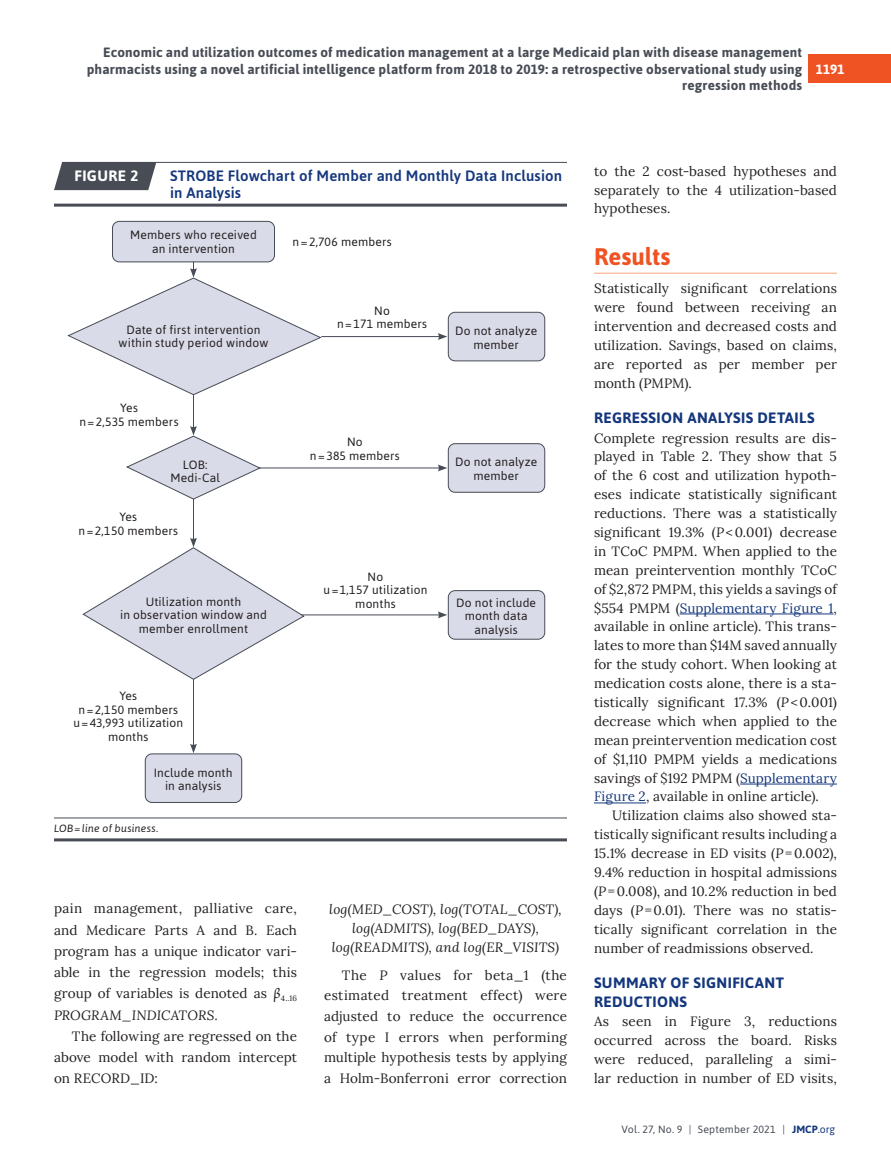
<style>
.page{position:relative;width:891px;height:1175px;background:#fff}
.page>*{position:absolute;margin:0;border:0;box-sizing:border-box;transform-origin:0 0}
.t1{font:700 24px "Asap";color:#f05323}
.t2{font:500 15px/16.5px "Asap";letter-spacing:.005em;color:#14377d}
.t3{font:700 15px/18.9px "Asap";letter-spacing:.025em;color:#14377d}
.t4{font:700 15px "Asap";letter-spacing:.025em;color:#fff}
.t5{font:13.5px/18.9px "Lora";letter-spacing:.005em;color:#231f20;text-align:justify}
.t6{font:700 13.5px/16.5px "Asap";letter-spacing:.015em;color:#474c55;text-align:right}
.t7{font:italic 13.5px/19.2px "Lora";letter-spacing:.015em;color:#231f20;text-align:center}
.t8{font:700 13.5px "Asap";color:#fff}
.t9{font:12px/13.5px "Asap";letter-spacing:.015em;color:#231f20;text-align:center}
.t10{font:10.5px "Asap";letter-spacing:.02em;color:#474c55}
.t11{font:italic 10.5px "Asap";letter-spacing:.02em;color:#231f20}
.s1{font-family:"Arno Pro";font-size:15px}
.s2{font-style:italic}
.s3{color:#14377d}
.s4{font-weight:700;color:#14377d}
</style>
<div class="page">
<div style="left:809px;top:54px;width:82px;height:29px;background:#f05323"></div>
<hr style="left:594px;top:273px;width:243px;height:1px;background:#f9a67f">
<hr style="left:680px;top:613px;width:154px;height:1px;background:#14377d">
<hr style="left:740px;top:783px;width:97px;height:1px;background:#14377d">
<hr style="left:594px;top:802px;width:52px;height:1px;background:#14377d">
<hr style="left:256px;top:614px;width:184px;height:1px;background:#474c55">
<svg style="left:438px;top:611px;width:9px;height:7px"></svg>
<div style="left:448px;top:590px;width:97px;height:49px;background:#dadbe9;border-radius:7px"></div>
<div style="left:448px;top:590px;width:97px;height:49px;border:1px solid #474c55;border-radius:7px"></div>
<hr style="left:193px;top:677px;width:1px;height:69px;background:#474c55">
<svg style="left:190px;top:744px;width:7px;height:9px"></svg>
<hr style="left:193px;top:495px;width:1px;height:45px;background:#474c55">
<hr style="left:256px;top:467px;width:184px;height:1px;background:#474c55">
<svg style="left:438px;top:464px;width:9px;height:7px"></svg>
<div style="left:112px;top:221px;width:162px;height:41px;background:#dadbe9;border-radius:7px"></div>
<div style="left:112px;top:221px;width:163px;height:41px;border:1px solid #474c55;border-radius:7px"></div>
<svg style="left:67px;top:261px;width:255px;height:134px"></svg>
<hr style="left:321px;top:336px;width:119px;height:1px;background:#474c55">
<svg style="left:438px;top:333px;width:9px;height:7px"></svg>
<div style="left:448px;top:312px;width:97px;height:49px;background:#dadbe9;border-radius:7px"></div>
<div style="left:448px;top:312px;width:97px;height:49px;border:1px solid #474c55;border-radius:7px"></div>
<hr style="left:193px;top:394px;width:1px;height:34px;background:#474c55">
<svg style="left:126px;top:426px;width:136px;height:74px"></svg>
<div style="left:448px;top:443px;width:97px;height:49px;background:#dadbe9;border-radius:7px"></div>
<div style="left:448px;top:443px;width:97px;height:49px;border:1px solid #474c55;border-radius:7px"></div>
<svg style="left:82px;top:538px;width:223px;height:142px"></svg>
<div style="left:145px;top:754px;width:97px;height:48px;background:#dadbe9;border-radius:7px"></div>
<div style="left:145px;top:753px;width:97px;height:50px;border:1px solid #474c55;border-radius:7px"></div>
<svg style="left:54px;top:163px;width:102px;height:27px"></svg>
<hr style="left:54px;top:204px;width:513px;height:3px;background:#474c55">
<hr style="left:62px;top:162px;width:505px;height:1px;background:#474c55">
<hr style="left:54px;top:838px;width:513px;height:3px;background:#474c55">
<hr style="left:54px;top:817px;width:513px;height:1px;background:#474c55">
<p class="t6" style="left:87px;top:44px;width:717px">Economic and utilization outcomes of medication management at a large Medicaid plan with disease management pharmacists using a novel artificial intelligence platform from 2018 to 2019: a retrospective observational study using regression methods</p>
<p class="t8" style="left:816px;top:60px;width:31px">1191</p>
<p class="t4" style="left:74px;top:166px;width:66px">FIGURE 2</p>
<p class="t2" style="left:170px;top:167px;width:394px">STROBE Flowchart of Member and Monthly Data Inclusion in Analysis</p>
<p class="t9" style="left:130px;top:228px;width:128px">Members who received an intervention</p>
<p class="t9" style="left:293px;top:235px;width:101px">n=2,706 members</p>
<p class="t9" style="left:337px;top:303px;width:92px">No<br>n=171 members</p>
<p class="t9" style="left:119px;top:322px;width:151px">Date of first intervention within study period window</p>
<p class="t9" style="left:455px;top:324px;width:83px">Do not analyze member</p>
<p class="t9" style="left:79px;top:401px;width:101px">Yes<br>n=2,535 members</p>
<p class="t9" style="left:170px;top:457px;width:51px">LOB:<br>Medi-Cal</p>
<p class="t9" style="left:79px;top:510px;width:101px">Yes<br>n=2,150 members</p>
<p class="t9" style="left:120px;top:594px;width:148px">Utilization month<br>in observation window and member enrollment</p>
<p class="t9" style="left:73px;top:689px;width:111px">Yes<br>n=2,150 members u=43,993 utilization months</p>
<p class="t9" style="left:154px;top:765px;width:80px">Include month in analysis</p>
<p class="t11" style="left:54px;top:821px;width:106px">LOB=line of business.</p>
<p class="t9" style="left:310px;top:435px;width:91px">No<br>n=385 members</p>
<p class="t9" style="left:455px;top:455px;width:83px">Do not analyze member</p>
<p class="t9" style="left:323px;top:569px;width:105px">No<br>u=1,157 utilization months</p>
<p class="t9" style="left:456px;top:595px;width:81px">Do not include month data analysis</p>
<p class="t5" style="left:54px;top:897px;width:245px;line-height:21.3px">pain management, palliative care, and Medicare Parts A and B. Each program has a unique indicator vari&shy;able in the regression models; this group of variables is denoted as <span class="s1">β</span><sub>4..16<br></sub><span class="s2">PROGRAM_INDICATORS.</span></p>
<p class="t5" style="left:54px;top:1024px;width:245px;line-height:21.1px;text-indent:18px">The following are regressed on the above model with random intercept on RECORD_ID:</p>
<p class="t7" style="left:329px;top:899px;width:234px">log(MED_COST), log(TOTAL_COST), log(ADMITS), log(BED_DAYS), log(READMITS), and log(ER_VISITS)</p>
<p class="t5" style="left:324px;top:963px;width:245px;line-height:20.7px;text-indent:18px">The <span class="s2">P</span> values for beta_1 (the estimated treatment effect) were adjusted to reduce the occurrence of type I errors when performing multiple hypothesis tests by applying a Holm-Bonferroni error correction</p>
<p class="t5" style="left:594px;top:160px;width:245px">to the 2 cost-based hypotheses and separately to the 4 utilization-based hypotheses.</p>
<h1 class="t1" style="left:594px;top:240px;width:78px">Results</h1>
<p class="t5" style="left:594px;top:278px;width:245px">Statistically significant correlations were found between receiving an intervention and decreased costs and utilization. Savings, based on claims, are reported as per member per month (PMPM).</p>
<p class="t3" style="left:594px;top:407px;width:222px">REGRESSION ANALYSIS DETAILS</p>
<p class="t5" style="left:594px;top:427px;width:245px">Complete regression results are dis&shy;played in Table 2. They show that 5 of the 6 cost and utilization hypoth&shy;eses indicate statistically significant reductions. There was a statistically significant 19.3% (<span class="s2">P</span>&lt;0.001) decrease in TCoC PMPM. When applied to the mean preintervention monthly TCoC of $2,872 PMPM, this yields a savings of $554 PMPM (<span class="s3">Supplementary Figure 1</span>, available in online article). This trans&shy;lates to more than $14M saved annually for the study cohort. When looking at medication costs alone, there is a sta&shy;tistically significant 17.3% (<span class="s2">P</span>&lt;0.001) decrease which when applied to the mean preintervention medication cost of $1,110 PMPM yields a medications savings of $192 PMPM (<span class="s3">Supplementary Figure 2</span>, available in online article).</p>
<p class="t5" style="left:594px;top:805px;width:245px;text-indent:18px">Utilization claims also showed sta&shy;tistically significant results including a 15.1% decrease in ED visits (<span class="s2">P</span>=0.002), 9.4% reduction in hospital admissions (<span class="s2">P</span>=0.008), and 10.2% reduction in bed days (<span class="s2">P</span>=0.01). There was no statis&shy;tically significant correlation in the number of readmissions observed.</p>
<p class="t3" style="left:594px;top:972px;width:191px">SUMMARY OF SIGNIFICANT<br>REDUCTIONS</p>
<p class="t5" style="left:594px;top:1011px;width:245px">As seen in Figure 3, reductions occurred across the board. Risks were reduced, paralleling a simi&shy;lar reduction in number of ED visits,</p>
<p class="t10" style="left:622px;top:1122px;width:215px">Vol. 27, No. 9 | September 2021 | <span class="s4">JMCP</span><span class="s3">.org</span></p>
</div>
